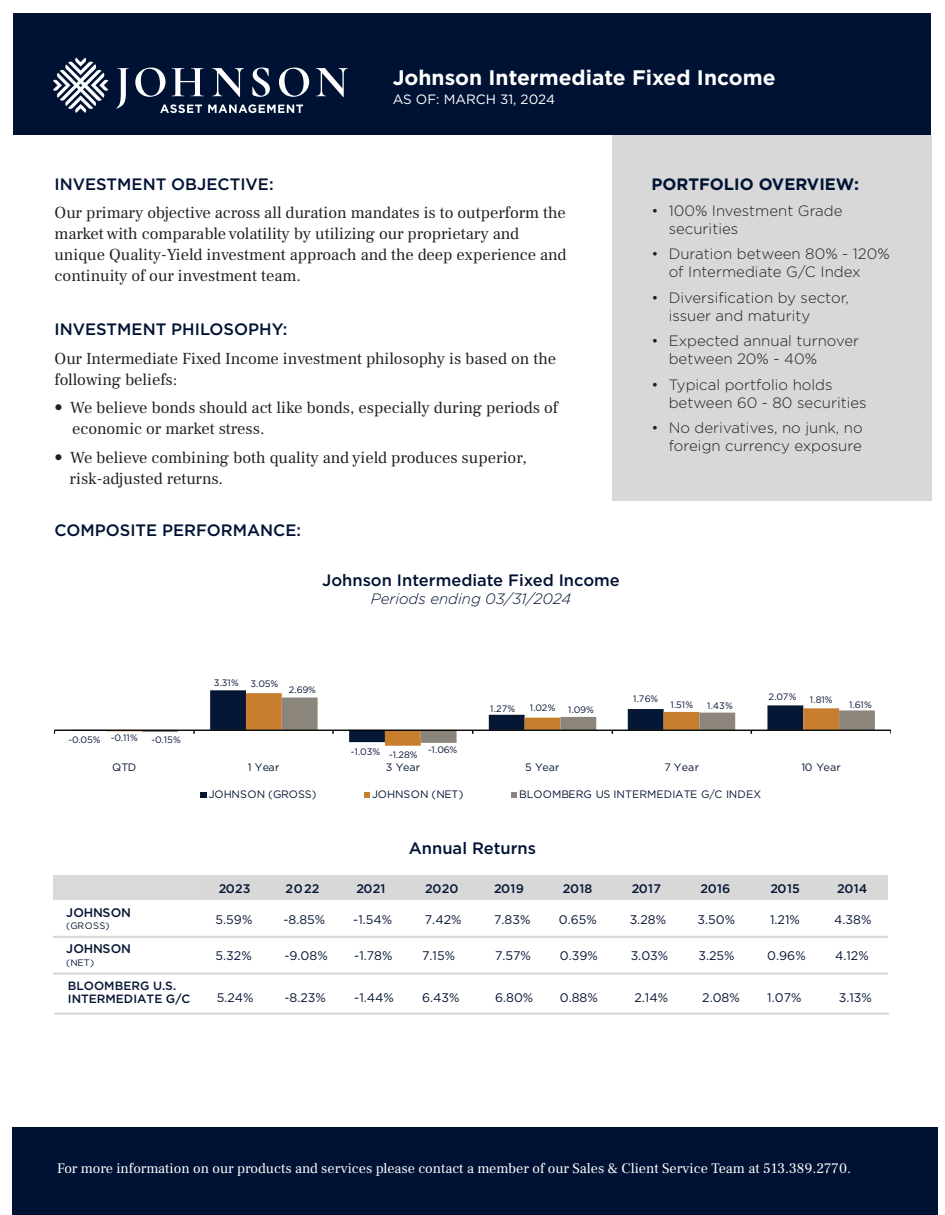
<style>
.page{position:relative;width:945px;height:1215px;background:#fff}
.page>*{position:absolute;margin:0;border:0;box-sizing:border-box;transform-origin:0 0}
.t1{font:700 21px "Gotham";color:#fff}
.t2{font:16.5px/21px "Frank Ruhl Libre";color:#231f20}
.t3{font:500 16.5px "Gotham";color:#001234}
.t4{font:700 16.5px "Gotham";color:#001234}
.t5{font:300 15px/18px "Gotham";color:#231f20}
.t6{font:italic 300 15px "Gotham";color:#001234}
.t7{font:14.25px "Frank Ruhl Libre";color:#fff}
.t8{font:13.5px "Gotham";color:#fff}
.t9{font:12.45px "Gotham";color:#061635}
.t10{font:500 12.45px "Gotham";color:#061635}
.t11{font:500 12px/12.9px "Gotham";color:#061635}
.t12{font:10.8px "Gotham";letter-spacing:.01em;color:#061635}
.t13{font:9.3px "Gotham";letter-spacing:-.005em;color:#061635}
.s1{font-family:"Univers";font-weight:500;font-stretch:condensed}
</style>
<div class="page">
<div style="left:612px;top:136px;width:320px;height:365px;background:#d8d8d8"></div>
<div style="left:14px;top:14px;width:918px;height:121px;background:#001234"></div>
<svg style="left:116px;top:68px;width:13px;height:41px"></svg>
<svg style="left:135px;top:68px;width:31px;height:29px"></svg>
<svg style="left:172px;top:68px;width:32px;height:28px"></svg>
<svg style="left:212px;top:68px;width:32px;height:29px"></svg>
<svg style="left:252px;top:68px;width:18px;height:29px"></svg>
<svg style="left:279px;top:68px;width:30px;height:29px"></svg>
<svg style="left:316px;top:68px;width:32px;height:29px"></svg>
<svg style="left:53px;top:58px;width:55px;height:55px"></svg>
<svg style="left:160px;top:104px;width:42px;height:9px"></svg>
<svg style="left:208px;top:104px;width:95px;height:9px"></svg>
<div style="left:12px;top:1128px;width:926px;height:87px;background:#001234"></div>
<div style="left:53px;top:875px;width:146px;height:25px;background:#dad9d8"></div>
<div style="left:199px;top:875px;width:69px;height:25px;background:#d8d8d8"></div>
<div style="left:268px;top:875px;width:69px;height:25px;background:#d8d8d8"></div>
<div style="left:337px;top:875px;width:69px;height:25px;background:#d8d8d8"></div>
<div style="left:406px;top:875px;width:69px;height:25px;background:#d8d8d8"></div>
<div style="left:475px;top:875px;width:69px;height:25px;background:#d8d8d8"></div>
<div style="left:544px;top:875px;width:68px;height:25px;background:#d8d8d8"></div>
<div style="left:612px;top:875px;width:69px;height:25px;background:#d8d8d8"></div>
<div style="left:681px;top:875px;width:69px;height:25px;background:#d8d8d8"></div>
<div style="left:750px;top:875px;width:69px;height:25px;background:#d8d8d8"></div>
<div style="left:819px;top:875px;width:69px;height:25px;background:#d8d8d8"></div>
<hr style="left:53px;top:936px;width:835px;height:2px;background:#d8d8d8">
<hr style="left:53px;top:972px;width:835px;height:3px;background:#d8d8d8">
<hr style="left:54px;top:1013px;width:835px;height:2px;background:#d8d8d8">
<hr style="left:54px;top:730px;width:837px;height:1px;background:#040503">
<svg style="left:70px;top:690px;width:805px;height:56px"></svg>
<div style="left:200px;top:792px;width:7px;height:6px;background:#061635"></div>
<svg style="left:364px;top:792px;width:6px;height:6px"></svg>
<svg style="left:511px;top:792px;width:6px;height:6px"></svg>
<p class="t1" style="left:393px;top:63px;width:384px">Johnson Intermediate Fixed Income</p>
<p class="t8" style="left:393px;top:91px;width:164px">AS OF: MARCH 31, 2024</p>
<p class="t3" style="left:55px;top:173px;width:221px">INVESTMENT OBJECTIVE:</p>
<p class="t2" style="left:55px;top:202px;width:513px">Our primary objective across all duration mandates is to outperform the market with comparable volatility by utilizing our proprietary and unique Quality-Yield investment approach and the deep experience and continuity of our investment team.</p>
<p class="t3" style="left:55px;top:318px;width:234px">INVESTMENT PHILOSOPHY:</p>
<p class="t2" style="left:55px;top:348px;width:503px">Our Intermediate Fixed Income investment philosophy is based on the following beliefs:</p>
<p class="t2" style="left:72px;top:397px;width:487px;text-indent:-17px"><span class="s1">•</span> We believe bonds should act like bonds, especially during periods of economic or market stress.</p>
<p class="t2" style="left:70px;top:447px;width:459px;text-indent:-15px"><span class="s1">•</span> We believe combining both quality and yield produces superior, risk-adjusted returns.</p>
<p class="t3" style="left:55px;top:520px;width:248px">COMPOSITE PERFORMANCE:</p>
<p class="t3" style="left:322px;top:569px;width:299px">Johnson Intermediate Fixed Income</p>
<p class="t6" style="left:371px;top:589px;width:202px">Periods ending 03/31/2024</p>
<p class="t4" style="left:651px;top:173px;width:209px">PORTFOLIO OVERVIEW:</p>
<p class="t5" style="left:669px;top:201px;width:175px;text-indent:-17px">• 100% Investment Grade securities</p>
<p class="t5" style="left:669px;top:245px;width:222px;text-indent:-17px">• Duration between 80% - 120% of Intermediate G/C Index</p>
<p class="t5" style="left:669px;top:288px;width:182px;text-indent:-17px">• Diversification by sector, issuer and maturity</p>
<p class="t5" style="left:669px;top:332px;width:192px;text-indent:-17px">• Expected annual turnover between 20% - 40%</p>
<p class="t5" style="left:669px;top:375px;width:199px;text-indent:-17px">• Typical portfolio holds between 60 - 80 securities</p>
<p class="t5" style="left:651px;top:419px;width:213px;text-align:right">• No derivatives, no junk, no foreign currency exposure</p>
<p class="t13" style="left:68px;top:733px;width:34px">-0.05%</p>
<p class="t13" style="left:111px;top:732px;width:29px">-0.11%</p>
<p class="t13" style="left:152px;top:734px;width:31px">-0.15%</p>
<p class="t13" style="left:214px;top:676px;width:26px">3.31%</p>
<p class="t13" style="left:251px;top:678px;width:29px">3.05%</p>
<p class="t13" style="left:289px;top:684px;width:29px">2.69%</p>
<p class="t13" style="left:351px;top:746px;width:31px">-1.03%</p>
<p class="t13" style="left:389px;top:749px;width:30px">-1.28%</p>
<p class="t13" style="left:428px;top:744px;width:31px">-1.06%</p>
<p class="t13" style="left:490px;top:703px;width:26px">1.27%</p>
<p class="t13" style="left:530px;top:702px;width:27px">1.02%</p>
<p class="t13" style="left:568px;top:704px;width:27px">1.09%</p>
<p class="t13" style="left:633px;top:693px;width:26px">1.76%</p>
<p class="t13" style="left:769px;top:691px;width:29px">2.07%</p>
<p class="t13" style="left:810px;top:694px;width:24px">1.81%</p>
<p class="t13" style="left:707px;top:700px;width:27px">1.43%</p>
<p class="t13" style="left:849px;top:698px;width:24px">1.61%</p>
<p class="t13" style="left:670px;top:699px;width:24px">1.51%</p>
<p class="t12" style="left:112px;top:760px;width:26px">QTD</p>
<p class="t12" style="left:248px;top:760px;width:33px">1 Year</p>
<p class="t12" style="left:386px;top:760px;width:36px">3 Year</p>
<p class="t12" style="left:525px;top:760px;width:36px">5 Year</p>
<p class="t12" style="left:665px;top:760px;width:36px">7 Year</p>
<p class="t12" style="left:801px;top:760px;width:41px">10 Year</p>
<p class="t12" style="left:209px;top:787px;width:109px">JOHNSON (GROSS)</p>
<p class="t12" style="left:372px;top:787px;width:93px">JOHNSON (NET)</p>
<p class="t12" style="left:519px;top:787px;width:244px">BLOOMBERG US INTERMEDIATE G/C INDEX</p>
<p class="t3" style="left:409px;top:838px;width:129px">Annual Returns</p>
<p class="t10" style="left:66px;top:904px;width:66px">JOHNSON</p>
<p class="t13" style="left:66px;top:920px;width:45px">(GROSS)</p>
<p class="t10" style="left:66px;top:941px;width:66px">JOHNSON</p>
<p class="t13" style="left:66px;top:957px;width:29px">(NET)</p>
<p class="t10" style="left:219px;top:880px;width:33px">2023</p>
<p class="t10" style="left:285px;top:880px;width:35px">2022</p>
<p class="t10" style="left:356px;top:880px;width:31px">2021</p>
<p class="t10" style="left:425px;top:880px;width:35px">2020</p>
<p class="t10" style="left:494px;top:880px;width:31px">2019</p>
<p class="t10" style="left:563px;top:880px;width:31px">2018</p>
<p class="t10" style="left:632px;top:880px;width:31px">2017</p>
<p class="t10" style="left:701px;top:880px;width:31px">2016</p>
<p class="t10" style="left:770px;top:880px;width:31px">2015</p>
<p class="t10" style="left:837px;top:880px;width:32px">2014</p>
<p class="t9" style="left:216px;top:911px;width:38px">5.59%</p>
<p class="t9" style="left:283px;top:911px;width:43px">-8.85%</p>
<p class="t9" style="left:353px;top:911px;width:40px">-1.54%</p>
<p class="t9" style="left:425px;top:911px;width:38px">7.42%</p>
<p class="t9" style="left:494px;top:911px;width:38px">7.83%</p>
<p class="t9" style="left:559px;top:911px;width:40px">0.65%</p>
<p class="t9" style="left:630px;top:911px;width:38px">3.28%</p>
<p class="t9" style="left:697px;top:911px;width:39px">3.50%</p>
<p class="t9" style="left:770px;top:911px;width:31px">1.21%</p>
<p class="t9" style="left:834px;top:911px;width:39px">4.38%</p>
<p class="t9" style="left:216px;top:948px;width:38px">5.32%</p>
<p class="t9" style="left:284px;top:948px;width:45px">-9.08%</p>
<p class="t9" style="left:354px;top:948px;width:40px">-1.78%</p>
<p class="t9" style="left:422px;top:948px;width:34px">7.15%</p>
<p class="t9" style="left:495px;top:948px;width:37px">7.57%</p>
<p class="t9" style="left:560px;top:948px;width:40px">0.39%</p>
<p class="t9" style="left:631px;top:948px;width:39px">3.03%</p>
<p class="t9" style="left:698px;top:948px;width:38px">3.25%</p>
<p class="t9" style="left:767px;top:948px;width:40px">0.96%</p>
<p class="t9" style="left:835px;top:948px;width:35px">4.12%</p>
<p class="t11" style="left:68px;top:979px;width:124px">BLOOMBERG U.S.<br>INTERMEDIATE G/C</p>
<p class="t9" style="left:217px;top:990px;width:38px">5.24%</p>
<p class="t9" style="left:284px;top:990px;width:43px">-8.23%</p>
<p class="t9" style="left:354px;top:990px;width:41px">-1.44%</p>
<p class="t9" style="left:422px;top:990px;width:39px">6.43%</p>
<p class="t9" style="left:495px;top:990px;width:40px">6.80%</p>
<p class="t9" style="left:560px;top:990px;width:40px">0.88%</p>
<p class="t9" style="left:634px;top:990px;width:35px">2.14%</p>
<p class="t9" style="left:702px;top:990px;width:39px">2.08%</p>
<p class="t9" style="left:767px;top:990px;width:36px">1.07%</p>
<p class="t9" style="left:839px;top:990px;width:35px">3.13%</p>
<p class="t7" style="left:57px;top:1159px;width:795px">For more information on our products and services please contact a member of our Sales &amp; Client Service Team at 513.389.2770.</p>
</div>
